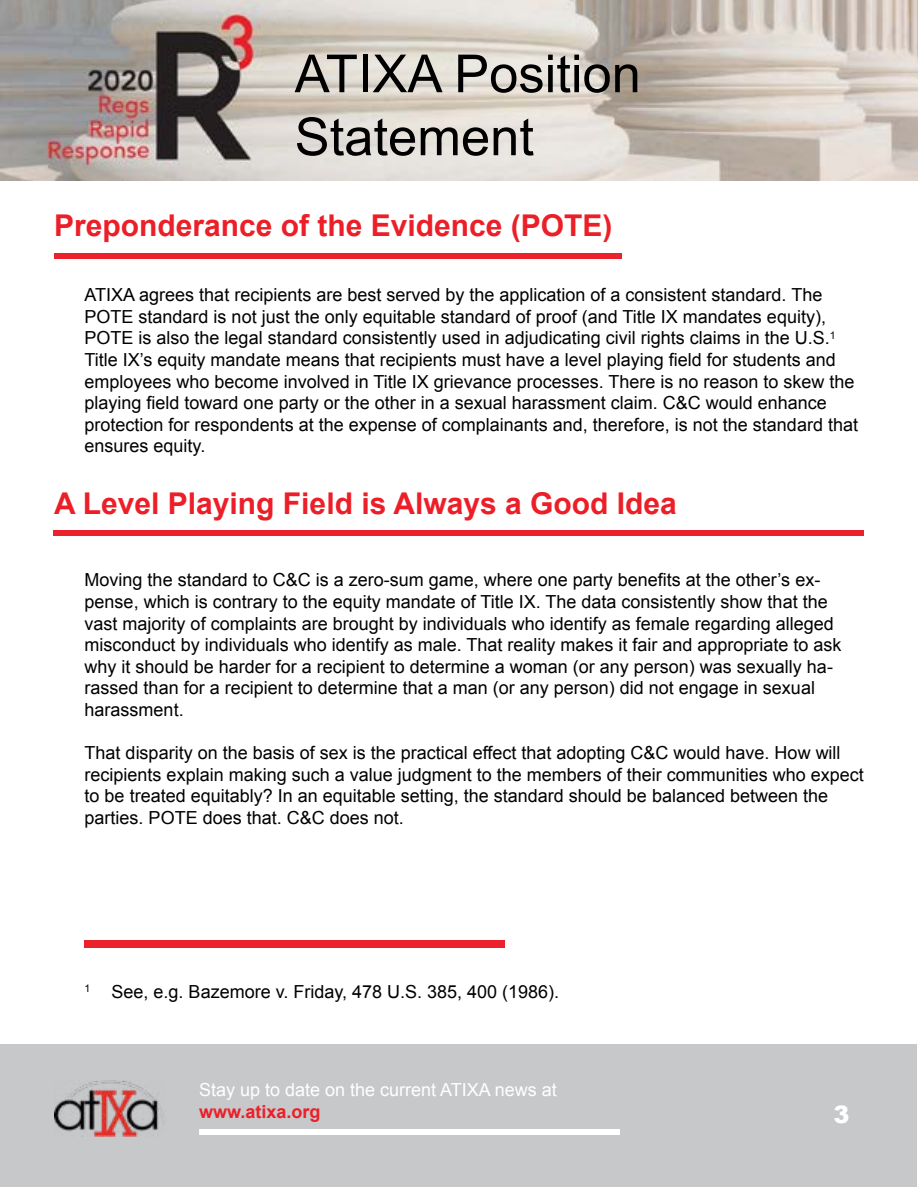
<style>
.page{position:relative;width:918px;height:1188px;background:#fff}
.page>*{position:absolute;margin:0;border:0;box-sizing:border-box;transform-origin:0 0}
.t1{font:52.5px/63px "Arial";color:#000}
.t2{font:700 30px "Arial";color:#ec1f28}
.t3{font:900 24px "Arial";color:#fff}
.t4{font:18px/21.6px "Arial";color:#000}
.t5{font:18px "Arial";color:#fff}
.t6{font:700 18px "Arial";color:#ec1f28}
</style>
<div class="page">
<img style="left:0;top:0;width:918px;height:181px">
<div style="left:1px;top:1045px;width:916px;height:142px;background:#c7c8ca"></div>
<div style="left:199px;top:1130px;width:420px;height:5px;background:#fff"></div>
<img style="left:54px;top:1080px;width:110px;height:57px">
<div style="left:85px;top:941px;width:420px;height:7px;background:#eb212b"></div>
<div style="left:54px;top:530px;width:810px;height:6px;background:#eb212b"></div>
<div style="left:54px;top:253px;width:567px;height:6px;background:#eb212b"></div>
<h1 class="t1" style="left:295px;top:43px;width:348px">ATIXA Position<br>Statement</h1>
<h2 class="t2" style="left:54px;top:206px;width:560px">Preponderance of the Evidence (POTE)</h2>
<p class="t4" style="left:85px;top:284px;width:775px">ATIXA agrees that recipients are best served by the application of a consistent standard. The POTE standard is not just the only equitable standard of proof (and Title IX mandates equity), POTE is also the legal standard consistently used in adjudicating civil rights claims in the U.S.<sup>1<br></sup>Title IX’s equity mandate means that recipients must have a level playing field for students and employees who become involved in Title IX grievance processes. There is no reason to skew the playing field toward one party or the other in a sexual harassment claim. C&amp;C would enhance protection for respondents at the expense of complainants and, therefore, is not the standard that ensures equity.</p>
<h2 class="t2" style="left:54px;top:483px;width:624px">A Level Playing Field is Always a Good Idea</h2>
<p class="t4" style="left:85px;top:569px;width:759px">Moving the standard to C&amp;C is a zero-sum game, where one party benefits at the other’s ex&shy;pense, which is contrary to the equity mandate of Title IX. The data consistently show that the vast majority of complaints are brought by individuals who identify as female regarding alleged misconduct by individuals who identify as male. That reality makes it fair and appropriate to ask why it should be harder for a recipient to determine a woman (or any person) was sexually ha&shy;rassed than for a recipient to determine that a man (or any person) did not engage in sexual harassment.</p>
<p class="t4" style="left:85px;top:742px;width:781px">That disparity on the basis of sex is the practical effect that adopting C&amp;C would have. How will recipients explain making such a value judgment to the members of their communities who expect to be treated equitably? In an equitable setting, the standard should be balanced between the parties. POTE does that. C&amp;C does not.</p>
<p class="t4" style="left:85px;top:981px;width:476px"><sup>1</sup> See, e.g. Bazemore v. Friday, 478 U.S. 385, 400 (1986).</p>
<p class="t5" style="left:199px;top:1078px;width:359px">Stay up to date on the current ATIXA news at</p>
<p class="t6" style="left:199px;top:1100px;width:123px">www.atixa.org</p>
<h3 class="t3" style="left:833px;top:1097px;width:18px">3</h3>
</div>
